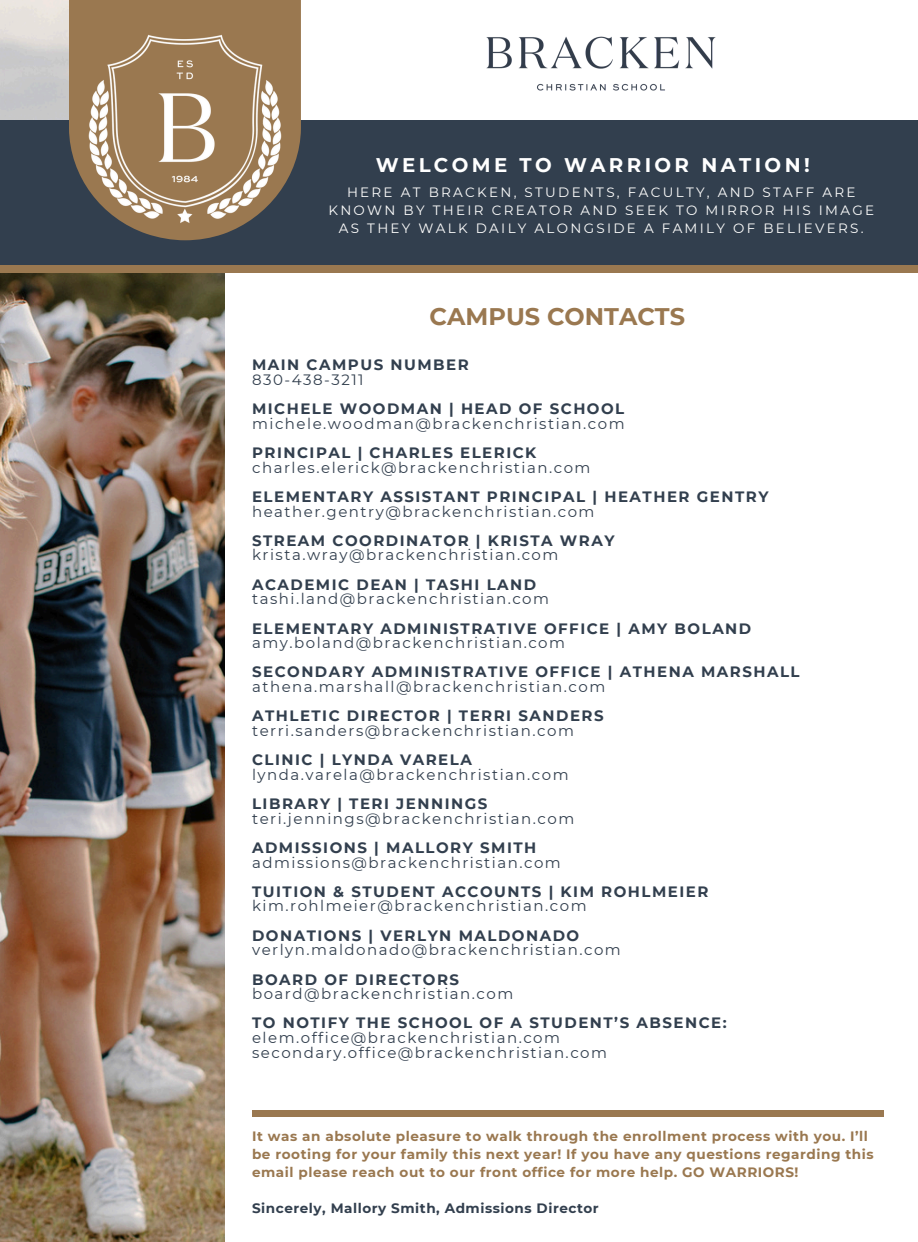
<style>
.page{position:relative;width:918px;height:1242px;background:#fff}
.page>*{position:absolute;margin:0;border:0;box-sizing:border-box;transform-origin:0 0}
.t1{font:700 24px "Montserrat";color:#9a7850}
.t2{font:700 19.8px "Montserrat";letter-spacing:.17em;color:#fff}
.t3{font:15px/14.7px "Montserrat";letter-spacing:.1em;color:#323f4e}
.t4{font:700 15px "Montserrat";letter-spacing:.1em;color:#323f4e}
.t5{font:700 13.65px/18px "Montserrat";letter-spacing:.04em;color:#9a7850}
.t6{font:700 13.65px "Montserrat";letter-spacing:.04em;color:#323f4e}
.t7{font:13.5px/18px "Montserrat";letter-spacing:.17em;color:#fefefd;text-align:center}
</style>
<div class="page">
<img style="left:486px;top:36px;width:230px;height:55px">
<img style="left:0;top:0;width:225px;height:1242px">
<div style="left:0;top:120px;width:918px;height:147px;background:#323f4e"></div>
<div style="left:0;top:265px;width:918px;height:8px;background:#9a7850"></div>
<div style="left:69px;top:0;width:232px;height:26px;background:#9a7850"></div>
<img style="left:12px;top:26px;width:289px;height:215px">
<div style="left:252px;top:1110px;width:632px;height:6px;background:#9a7850"></div>
<h2 class="t2" style="left:376px;top:153px;width:435px">WELCOME TO WARRIOR NATION!</h2>
<h3 class="t7" style="left:328px;top:183px;width:547px">HERE AT BRACKEN, STUDENTS, FACULTY, AND STAFF ARE<br>KNOWN BY THEIR CREATOR AND SEEK TO MIRROR HIS IMAGE<br>AS THEY WALK DAILY ALONGSIDE A FAMILY OF BELIEVERS.</h3>
<h1 class="t1" style="left:430px;top:302px;width:257px">CAMPUS CONTACTS</h1>
<p class="t4" style="left:252px;top:356px;width:218px">MAIN CAMPUS NUMBER</p>
<p class="t3" style="left:252px;top:372px;width:113px">830-438-3211</p>
<p class="t4" style="left:252px;top:400px;width:374px">MICHELE WOODMAN | HEAD OF SCHOOL</p>
<p class="t3" style="left:252px;top:416px;width:374px">michele.woodman@brackenchristian.com</p>
<p class="t4" style="left:252px;top:444px;width:286px">PRINCIPAL | CHARLES ELERICK</p>
<p class="t3" style="left:252px;top:460px;width:340px">charles.elerick@brackenchristian.com</p>
<p class="t4" style="left:252px;top:487px;width:518px">ELEMENTARY ASSISTANT PRINCIPAL | HEATHER GENTRY</p>
<p class="t3" style="left:252px;top:504px;width:344px">heather.gentry@brackenchristian.com</p>
<p class="t4" style="left:252px;top:531px;width:364px">STREAM COORDINATOR | KRISTA WRAY</p>
<p class="t3" style="left:252px;top:548px;width:308px">krista.wray@brackenchristian.com</p>
<p class="t4" style="left:252px;top:575px;width:286px">ACADEMIC DEAN | TASHI LAND</p>
<p class="t3" style="left:252px;top:592px;width:299px">tashi.land@brackenchristian.com</p>
<p class="t4" style="left:252px;top:619px;width:501px">ELEMENTARY ADMINISTRATIVE OFFICE | AMY BOLAND</p>
<p class="t3" style="left:252px;top:635px;width:315px">amy.boland@brackenchristian.com</p>
<p class="t4" style="left:252px;top:663px;width:549px">SECONDARY ADMINISTRATIVE OFFICE | ATHENA MARSHALL</p>
<p class="t3" style="left:252px;top:679px;width:355px">athena.marshall@brackenchristian.com</p>
<p class="t4" style="left:252px;top:707px;width:353px">ATHLETIC DIRECTOR | TERRI SANDERS</p>
<p class="t3" style="left:252px;top:723px;width:323px">terri.sanders@brackenchristian.com</p>
<p class="t4" style="left:252px;top:751px;width:221px">CLINIC | LYNDA VARELA</p>
<p class="t3" style="left:252px;top:767px;width:318px">lynda.varela@brackenchristian.com</p>
<p class="t4" style="left:252px;top:795px;width:237px">LIBRARY | TERI JENNINGS</p>
<p class="t3" style="left:252px;top:811px;width:324px">teri.jennings@brackenchristian.com</p>
<p class="t4" style="left:252px;top:838px;width:286px">ADMISSIONS | MALLORY SMITH</p>
<p class="t3" style="left:252px;top:855px;width:310px">admissions@brackenchristian.com</p>
<p class="t4" style="left:252px;top:882px;width:458px">TUITION &amp; STUDENT ACCOUNTS | KIM ROHLMEIER</p>
<p class="t3" style="left:252px;top:899px;width:336px">kim.rohlmeier@brackenchristian.com</p>
<p class="t4" style="left:252px;top:926px;width:329px">DONATIONS | VERLYN MALDONADO</p>
<p class="t3" style="left:252px;top:943px;width:370px">verlyn.maldonado@brackenchristian.com</p>
<p class="t4" style="left:252px;top:970px;width:209px">BOARD OF DIRECTORS</p>
<p class="t3" style="left:252px;top:986px;width:263px">board@brackenchristian.com</p>
<p class="t4" style="left:252px;top:1014px;width:476px">TO NOTIFY THE SCHOOL OF A STUDENT’S ABSENCE:</p>
<p class="t3" style="left:252px;top:1030px;width:357px">elem.office@brackenchristian.com secondary.office@brackenchristian.com</p>
<h4 class="t5" style="left:252px;top:1127px;width:623px">It was an absolute pleasure to walk through the enrollment process with you. I’ll be rooting for your family this next year! If you have any questions regarding this email please reach out to our front office for more help. GO WARRIORS!</h4>
<h4 class="t6" style="left:252px;top:1200px;width:348px">Sincerely, Mallory Smith, Admissions Director</h4>
</div>
